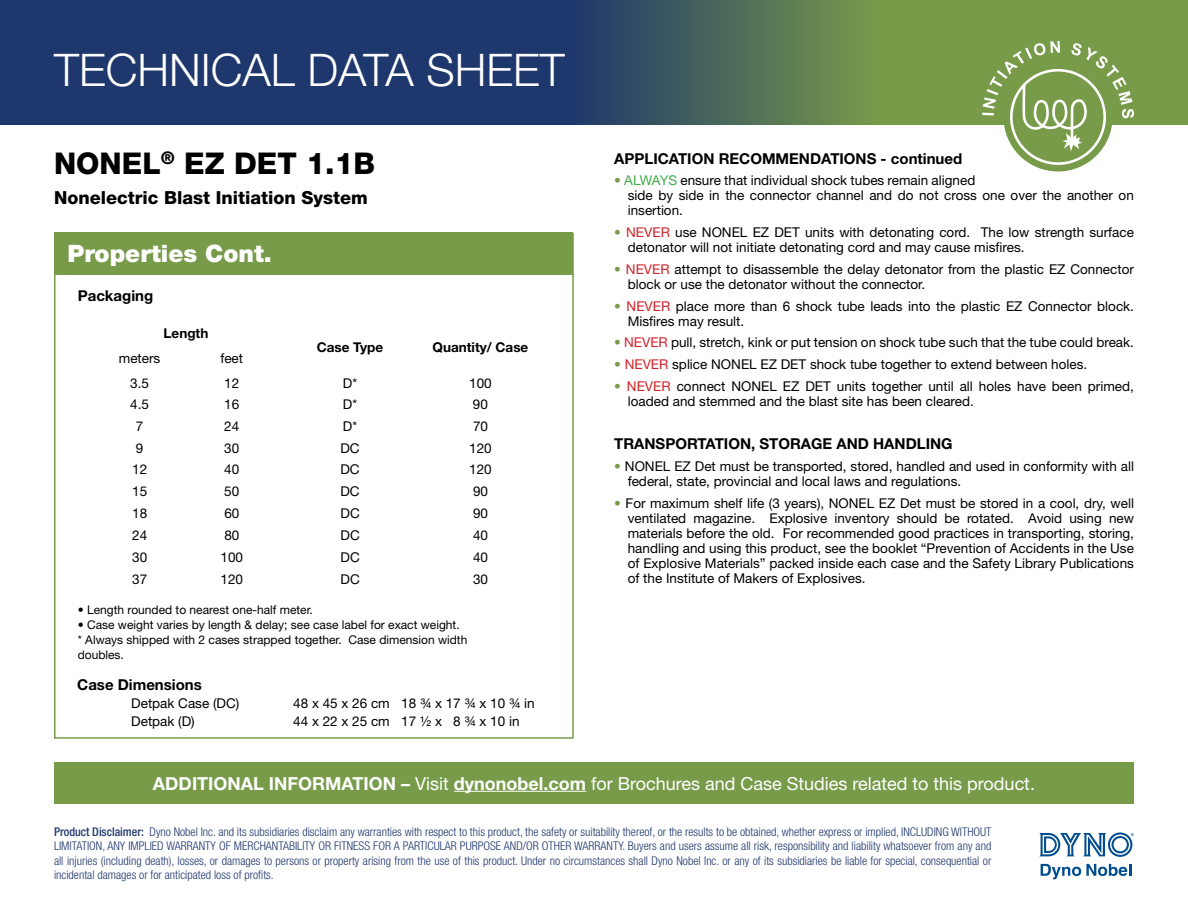
<style>
.page{position:relative;width:1188px;height:918px;background:#fff}
.page>*{position:absolute;margin:0;border:0;box-sizing:border-box;transform-origin:0 0}
.t1{font:300 45px "Helvetica Neue LT Std";color:#fff}
.t2{font:800 30px "Helvetica Neue LT Std";color:#000}
.t3{font:900 24px "Helvetica Neue LT Std";color:#fff}
.t4{font:18px "Helvetica Neue LT Std";color:#fff}
.t5{font:800 18px "Helvetica Neue LT Std";color:#000}
.t6{font:700 15px "Helvetica Neue LT Std";color:#000}
.t7{font:13.5px/15px "Helvetica Neue LT Std";color:#000}
.t8{font:700 13.5px "Helvetica Neue LT Std";color:#000}
.t9{font:300 condensed 12px/14.4px "Helvetica Neue LT Std";color:#1e376c;text-align:justify}
.t10{font:12px/15px "Helvetica Neue LT Std";color:#000}
.s1{color:#789b4a}
.s2{color:#41ad49}
.s3{color:#d2232a}
.s4{font-weight:700}
.s5{font-weight:500}
</style>
<div class="page">
<svg style="left:1039px;top:832px;width:95px;height:25px"></svg>
<svg style="left:1041px;top:864px;width:90px;height:15px"></svg>
<div style="left:0;top:0;width:1188px;height:124px;background:#1e376c"></div>
<svg style="left:606px;top:0;width:582px;height:124px;background:#618152"></svg>
<svg style="left:982px;top:41px;width:152px;height:130px"></svg>
<div style="left:54px;top:762px;width:1080px;height:42px;background:#789b4a"></div>
<hr style="left:454px;top:791px;width:132px;height:1px;background:#fff">
<div style="left:54px;top:233px;width:519px;height:42px;background:#789b4a"></div>
<h1 class="t1" style="left:54px;top:43px;width:512px">TECHNICAL DATA SHEET</h1>
<h2 class="t2" style="left:54px;top:146px;width:323px">NONEL<sup>®</sup> EZ DET 1.1B</h2>
<h3 class="t5" style="left:54px;top:187px;width:315px">Nonelectric Blast Initiation System</h3>
<h3 class="t3" style="left:68px;top:240px;width:206px">Properties Cont.</h3>
<p class="t6" style="left:78px;top:287px;width:77px">Packaging</p>
<p class="t8" style="left:164px;top:325px;width:46px">Length</p>
<p class="t8" style="left:317px;top:339px;width:68px">Case Type</p>
<p class="t8" style="left:433px;top:339px;width:97px">Quantity/ Case</p>
<p class="t7" style="left:119px;top:350px;width:43px">meters</p>
<p class="t7" style="left:220px;top:350px;width:24px">feet</p>
<p class="t7" style="left:130px;top:375px;width:20px">3.5</p>
<p class="t7" style="left:224px;top:375px;width:17px">12</p>
<p class="t7" style="left:343px;top:375px;width:16px">D*</p>
<p class="t7" style="left:469px;top:375px;width:24px">100</p>
<p class="t7" style="left:130px;top:397px;width:20px">4.5</p>
<p class="t7" style="left:224px;top:397px;width:17px">16</p>
<p class="t7" style="left:343px;top:397px;width:16px">D*</p>
<p class="t7" style="left:473px;top:397px;width:17px">90</p>
<p class="t7" style="left:136px;top:419px;width:9px">7</p>
<p class="t7" style="left:224px;top:419px;width:17px">24</p>
<p class="t7" style="left:343px;top:419px;width:16px">D*</p>
<p class="t7" style="left:473px;top:419px;width:17px">70</p>
<p class="t7" style="left:136px;top:440px;width:9px">9</p>
<p class="t7" style="left:224px;top:440px;width:17px">30</p>
<p class="t7" style="left:340px;top:440px;width:21px">DC</p>
<p class="t7" style="left:469px;top:440px;width:24px">120</p>
<p class="t7" style="left:132px;top:462px;width:17px">12</p>
<p class="t7" style="left:224px;top:462px;width:17px">40</p>
<p class="t7" style="left:340px;top:462px;width:21px">DC</p>
<p class="t7" style="left:469px;top:462px;width:24px">120</p>
<p class="t7" style="left:132px;top:484px;width:17px">15</p>
<p class="t7" style="left:224px;top:484px;width:17px">50</p>
<p class="t7" style="left:340px;top:484px;width:21px">DC</p>
<p class="t7" style="left:473px;top:484px;width:17px">90</p>
<p class="t7" style="left:132px;top:506px;width:17px">18</p>
<p class="t7" style="left:224px;top:506px;width:17px">60</p>
<p class="t7" style="left:340px;top:506px;width:21px">DC</p>
<p class="t7" style="left:473px;top:506px;width:17px">90</p>
<p class="t7" style="left:132px;top:527px;width:17px">24</p>
<p class="t7" style="left:224px;top:527px;width:17px">80</p>
<p class="t7" style="left:341px;top:527px;width:21px">DC</p>
<p class="t7" style="left:473px;top:527px;width:17px">40</p>
<p class="t7" style="left:132px;top:549px;width:17px">30</p>
<p class="t7" style="left:221px;top:549px;width:24px">100</p>
<p class="t7" style="left:341px;top:549px;width:21px">DC</p>
<p class="t7" style="left:473px;top:549px;width:17px">40</p>
<p class="t7" style="left:132px;top:571px;width:17px">37</p>
<p class="t7" style="left:221px;top:571px;width:24px">120</p>
<p class="t7" style="left:341px;top:571px;width:21px">DC</p>
<p class="t7" style="left:473px;top:571px;width:17px">30</p>
<p class="t10" style="left:78px;top:602px;width:237px">• Length rounded to nearest one-half meter.</p>
<p class="t10" style="left:78px;top:617px;width:391px">• Case weight varies by length &amp; delay; see case label for exact weight.<br>* Always shipped with 2 cases strapped together. Case dimension width doubles.</p>
<p class="t6" style="left:77px;top:675px;width:126px">Case Dimensions</p>
<p class="t7" style="left:131px;top:696px;width:110px">Detpak Case (DC)</p>
<p class="t7" style="left:293px;top:696px;width:243px">48 x 45 x 26 cm 18 ¾ x 17 ¾ x 10 ¾ in</p>
<p class="t7" style="left:131px;top:714px;width:65px">Detpak (D)</p>
<p class="t7" style="left:293px;top:714px;width:228px">44 x 22 x 25 cm 17 ½ x 8 ¾ x 10 in</p>
<p class="t6" style="left:614px;top:149px;width:350px">APPLICATION RECOMMENDATIONS - continued</p>
<p class="t7" style="left:628px;top:173px;width:508px;text-indent:-14px"><span class="s1">•</span> <span class="s2">ALWAYS</span> ensure that individual shock tubes remain aligned<br>side by side in the connector channel and do not cross one over the another on insertion.</p>
<p class="t7" style="left:628px;top:225px;width:508px;text-indent:-14px"><span class="s1">•</span> <span class="s3">NEVER</span> use NONEL EZ DET units with detonating cord. The low strength surface detonator will not initiate detonating cord and may cause misfires.</p>
<p class="t7" style="left:628px;top:261px;width:508px;text-indent:-14px"><span class="s1">•</span> <span class="s3">NEVER</span> attempt to disassemble the delay detonator from the plastic EZ Connector block or use the detonator without the connector.</p>
<p class="t7" style="left:628px;top:298px;width:508px;text-indent:-14px"><span class="s1">•</span> <span class="s3">NEVER</span> place more than 6 shock tube leads into the plastic EZ Connector block.<br>Misfires may result.</p>
<p class="t7" style="left:614px;top:335px;width:521px"><span class="s1">•</span> <span class="s3">NEVER</span> pull, stretch, kink or put tension on shock tube such that the tube could break.</p>
<p class="t7" style="left:614px;top:357px;width:475px"><span class="s1">•</span> <span class="s3">NEVER</span> splice NONEL EZ DET shock tube together to extend between holes.</p>
<p class="t7" style="left:628px;top:378px;width:508px;text-indent:-14px"><span class="s1">•</span> <span class="s3">NEVER</span> connect NONEL EZ DET units together until all holes have been primed, loaded and stemmed and the blast site has been cleared.</p>
<p class="t6" style="left:614px;top:435px;width:340px">TRANSPORTATION, STORAGE AND HANDLING</p>
<p class="t7" style="left:628px;top:459px;width:508px;text-indent:-14px"><span class="s1">•</span> NONEL EZ Det must be transported, stored, handled and used in conformity with all federal, state, provincial and local laws and regulations.</p>
<p class="t7" style="left:628px;top:495px;width:508px;text-align:justify;text-indent:-14px"><span class="s1">•</span> For maximum shelf life (3 years), NONEL EZ Det must be stored in a cool, dry, well ventilated magazine. Explosive inventory should be rotated. Avoid using new materials before the old. For recommended good practices in transporting, storing, handling and using this product, see the booklet “Prevention of Accidents in the Use of Explosive Materials” packed inside each case and the Safety Library Publications of the Institute of Makers of Explosives.</p>
<h3 class="t4" style="left:153px;top:772px;width:884px"><span class="s4">ADDITIONAL INFORMATION –</span> Visit <span class="s4">dynonobel.com</span> for Brochures and Case Studies related to this product.</h3>
<p class="t9" style="left:54px;top:824px;width:939px"><span class="s5">Product Disclaimer:</span> Dyno Nobel Inc. and its subsidiaries disclaim any warranties with respect to this product, the safety or suitability thereof, or the results to be obtained, whether express or implied, INCLUDING WITHOUT LIMITATION, ANY IMPLIED WARRANTY OF MERCHANTABILITY OR FITNESS FOR A PARTICULAR PURPOSE AND/OR OTHER WARRANTY. Buyers and users assume all risk, responsibility and liability whatsoever from any and all injuries (including death), losses, or damages to persons or property arising from the use of this product. Under no circumstances shall Dyno Nobel Inc. or any of its subsidiaries be liable for special, consequential or incidental damages or for anticipated loss of profits.</p>
</div>
